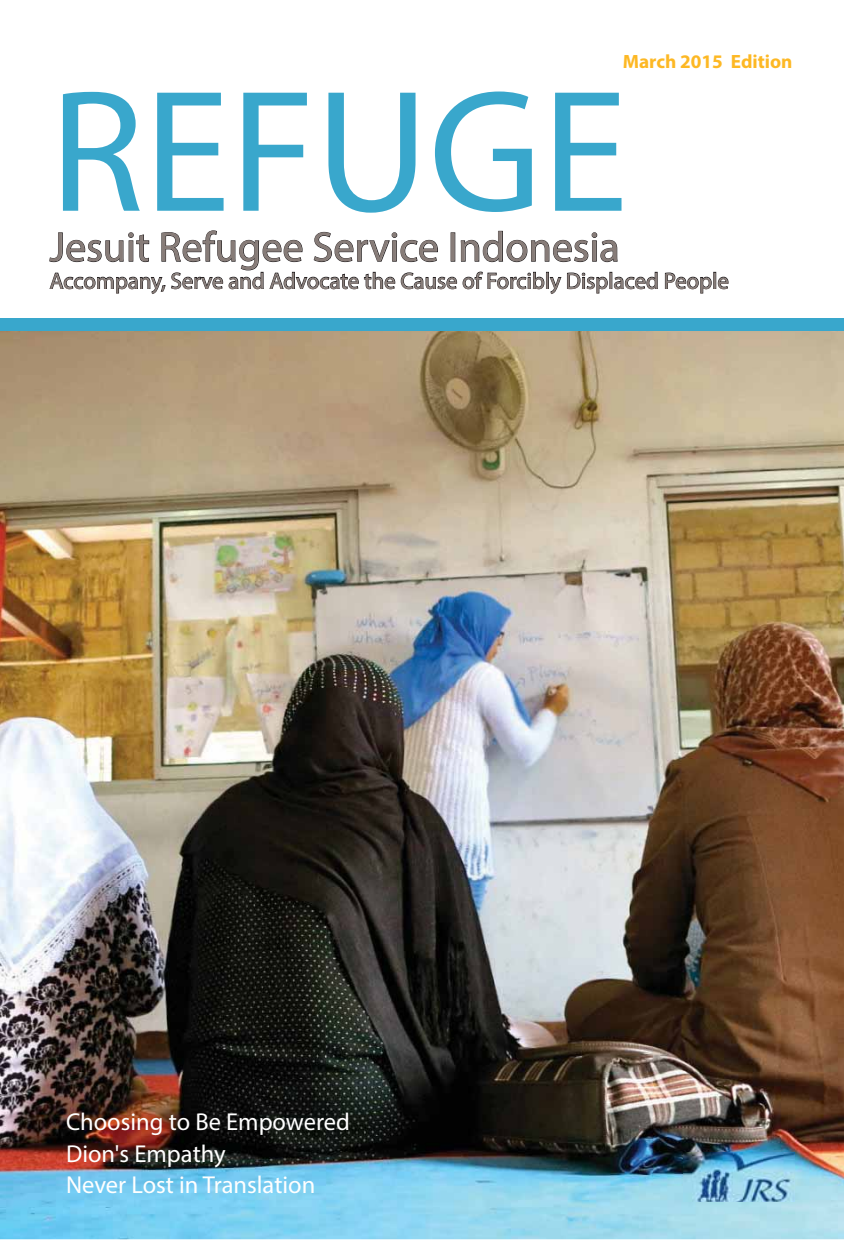
<style>
.page{position:relative;width:844px;height:1241px;background:#fff}
.page>*{position:absolute;margin:0;border:0;box-sizing:border-box;transform-origin:0 0}
.t1{font:175px "Myriad Pro";color:#39a7cc}
.t2{font:42px "Myriad Pro";color:#877c78}
.t3{font:24.5px/31.5px "Myriad Pro";color:#fff}
.t4{font:22.75px "Myriad Pro";color:#877c78}
.t5{font:700 19.25px "Myriad Pro";color:#fdb824}
</style>
<div class="page">
<img style="left:0;top:331px;width:843px;height:907px">
<svg style="left:313px;top:230px;width:190px;height:32px"></svg>
<div style="left:507px;top:240px;width:20px;height:21px;border:1px solid #231f20;border-radius:50%"></div>
<div style="left:510px;top:243px;width:13px;height:16px;border:1px solid #231f20;border-radius:50%"></div>
<svg style="left:530px;top:233px;width:87px;height:29px"></svg>
<svg style="left:49px;top:230px;width:258px;height:64px"></svg>
<div style="left:307px;top:277px;width:11px;height:12px;border:1px solid #231f20;border-radius:50%"></div>
<div style="left:309px;top:279px;width:7px;height:8px;border:1px solid #231f20;border-radius:50%"></div>
<svg style="left:319px;top:271px;width:138px;height:18px"></svg>
<div style="left:463px;top:277px;width:11px;height:12px;border:1px solid #231f20;border-radius:50%"></div>
<div style="left:465px;top:279px;width:6px;height:8px;border:1px solid #231f20;border-radius:50%"></div>
<svg style="left:474px;top:271px;width:23px;height:18px"></svg>
<div style="left:497px;top:277px;width:11px;height:12px;border:1px solid #231f20;border-radius:50%"></div>
<div style="left:499px;top:279px;width:7px;height:8px;border:1px solid #231f20;border-radius:50%"></div>
<svg style="left:510px;top:271px;width:148px;height:23px"></svg>
<svg style="left:664px;top:272px;width:22px;height:17px"></svg>
<div style="left:687px;top:277px;width:11px;height:12px;border:1px solid #231f20;border-radius:50%"></div>
<div style="left:689px;top:279px;width:7px;height:8px;border:1px solid #231f20;border-radius:50%"></div>
<svg style="left:700px;top:271px;width:28px;height:23px"></svg>
<div style="left:0;top:318px;width:843px;height:13px;background:#39a7cc"></div>
<img style="left:683px;top:1151px;width:111px;height:50px">
<p class="t5" style="left:622px;top:55px;width:171px">March 2015 Edition</p>
<h1 class="t1" style="left:50px;top:86px;width:579px">REFUGE</h1>
<h2 class="t2" style="left:50px;top:231px;width:571px">Jesuit Refugee Service Indonesia</h2>
<p class="t4" style="left:50px;top:272px;width:680px">Accompany, Serve and Advocate the Cause of Forcibly Displaced People</p>
<p class="t3" style="left:66px;top:1108px;width:285px">Choosing to Be Empowered<br>Dion's Empathy<br>Never Lost in Translation</p>
</div>
